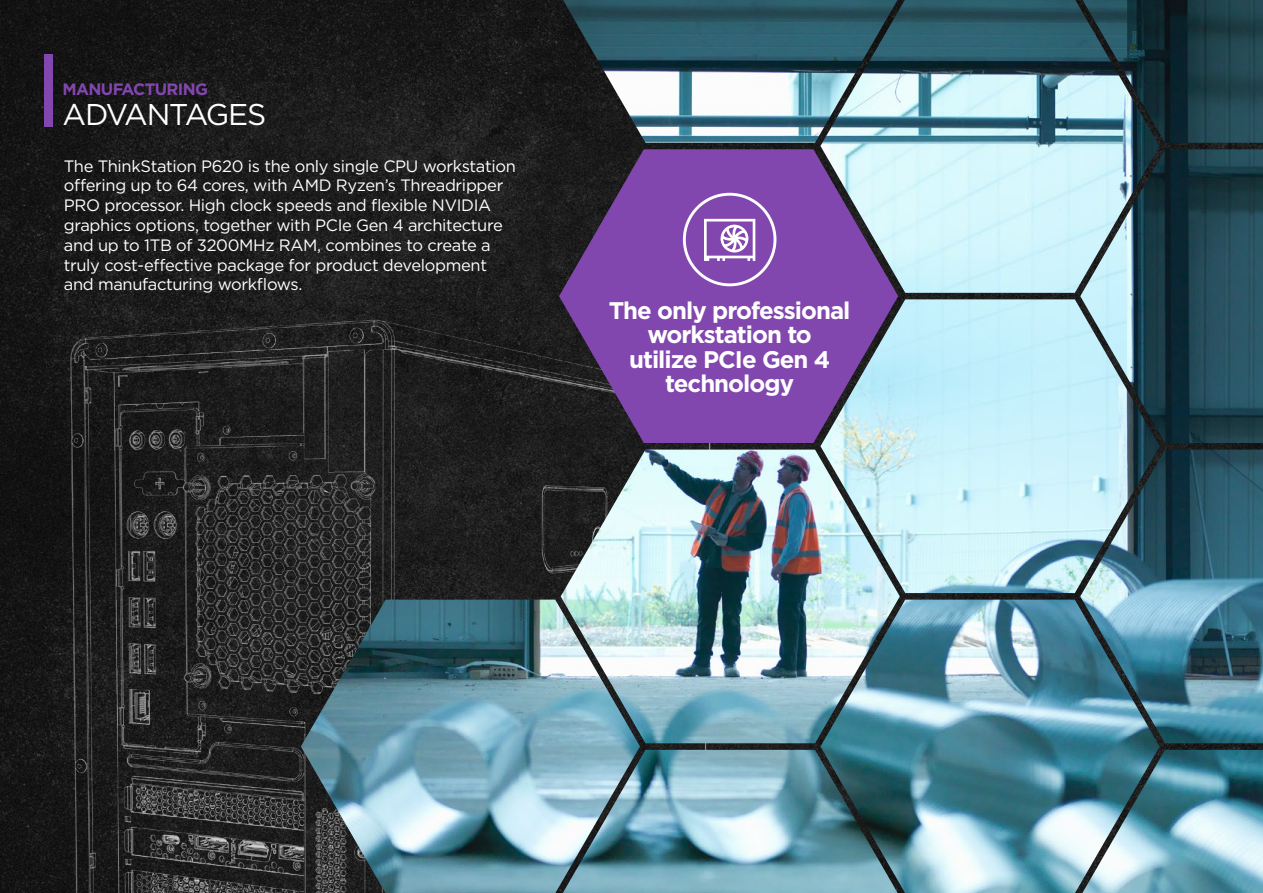
<style>
.page{position:relative;width:1263px;height:893px;background:#fff}
.page>*{position:absolute;margin:0;border:0;box-sizing:border-box;transform-origin:0 0}
.t1{font:30px "Gotham";letter-spacing:-.04em;color:#fff}
.t2{font:700 24px/24px "Gotham";letter-spacing:-.04em;color:#fff;text-align:center}
.t3{font:16.5px/19.8px "Gotham";letter-spacing:-.02em;color:#fff}
.t4{font:700 16.5px "Gotham";letter-spacing:-.04em;color:#8246af}
</style>
<div class="page">
<img style="left:0;top:0;width:301px;height:286px">
<img style="left:0;top:286px;width:301px;height:607px">
<img style="left:301px;top:0;width:962px;height:893px">
<svg style="left:559px;top:149px;width:339px;height:294px;background:#79529f"></svg>
<svg style="left:683px;top:193px;width:93px;height:93px"></svg>
<div style="left:45px;top:55px;width:8px;height:72px;background:#8246af"></div>
<p class="t4" style="left:63px;top:78px;width:147px">MANUFACTURING</p>
<h1 class="t1" style="left:63px;top:95px;width:205px">ADVANTAGES</h1>
<p class="t3" style="left:64px;top:155px;width:454px">The ThinkStation P620 is the only single CPU workstation offering up to 64 cores, with AMD Ryzen’s Threadripper PRO processor. High clock speeds and flexible NVIDIA graphics options, together with PCIe Gen 4 architecture and up to 1TB of 3200MHz RAM, combines to create a truly cost-effective package for product development and manufacturing workflows.</p>
<h2 class="t2" style="left:609px;top:299px;width:243px">The only professional workstation to<br>utilize PCIe Gen 4 technology</h2>
</div>
